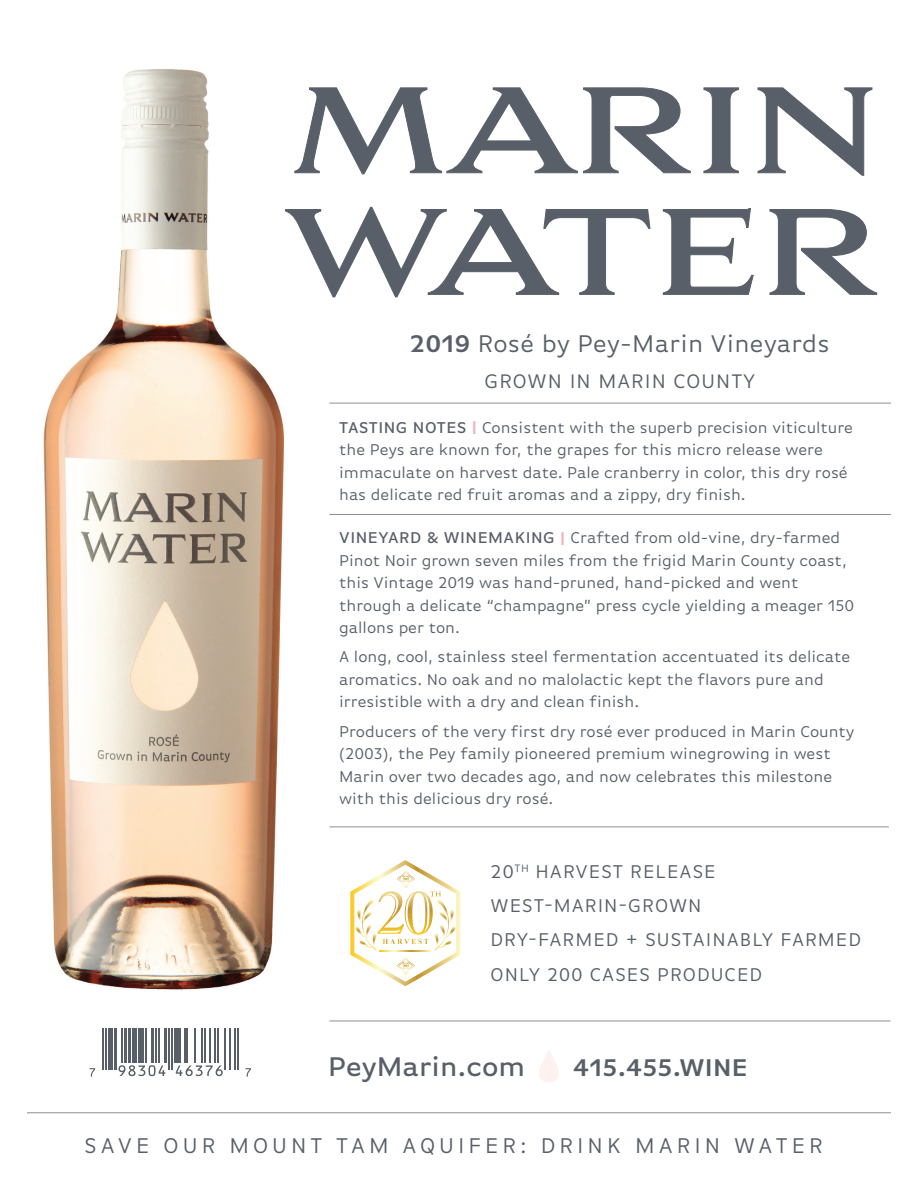
<style>
.page{position:relative;width:918px;height:1188px;background:#fff}
.page>*{position:absolute;margin:0;border:0;box-sizing:border-box;transform-origin:0 0}
.t1{font:500 28.5px "Basic Gothic Pro";color:#595f68}
.t2{font:25.5px "Basic Gothic Pro";letter-spacing:.01em;color:#595f68}
.t3{font:600 25.5px "Basic Gothic Pro";letter-spacing:.01em;color:#595f68}
.t4{font:22.5px "Basic Gothic Pro";letter-spacing:.18em;color:#595f68}
.t5{font:20.7px "Basic Gothic Pro";letter-spacing:.05em;color:#595f68}
.t6{font:19.5px "Basic Gothic Pro";letter-spacing:.05em;color:#595f68}
.t7{font:16.5px/22.5px "Basic Gothic Pro";color:#595f68}
.s1{font-weight:600}
.s2{font-weight:500}
.s3{font-weight:500;font-size:19.5px;color:#f8aeb0}
</style>
<div class="page">
<img style="left:43px;top:69px;width:241px;height:921px">
<svg style="left:285px;top:207px;width:592px;height:91px"></svg>
<svg style="left:294px;top:87px;width:579px;height:89px"></svg>
<hr style="left:103px;top:1028px;width:1px;height:41px;background:#595f68">
<hr style="left:105px;top:1028px;width:2px;height:41px;background:#595f68">
<hr style="left:108px;top:1028px;width:4px;height:41px;background:#595f68">
<hr style="left:114px;top:1028px;width:3px;height:41px;background:#595f68">
<hr style="left:121px;top:1028px;width:1px;height:34px;background:#595f68">
<hr style="left:124px;top:1028px;width:3px;height:34px;background:#595f68">
<hr style="left:128px;top:1028px;width:3px;height:34px;background:#595f68">
<div style="left:132px;top:1028px;width:5px;height:34px;background:#595f68"></div>
<div style="left:138px;top:1028px;width:6px;height:34px;background:#595f68"></div>
<hr style="left:145px;top:1028px;width:2px;height:34px;background:#595f68">
<hr style="left:151px;top:1028px;width:3px;height:34px;background:#595f68">
<hr style="left:155px;top:1028px;width:2px;height:34px;background:#595f68">
<hr style="left:158px;top:1028px;width:2px;height:34px;background:#595f68">
<hr style="left:164px;top:1028px;width:3px;height:34px;background:#595f68">
<hr style="left:168px;top:1028px;width:2px;height:41px;background:#595f68">
<hr style="left:171px;top:1028px;width:1px;height:41px;background:#595f68">
<hr style="left:174px;top:1028px;width:1px;height:34px;background:#595f68">
<hr style="left:177px;top:1028px;width:4px;height:34px;background:#595f68">
<hr style="left:184px;top:1028px;width:1px;height:34px;background:#595f68">
<hr style="left:187px;top:1028px;width:1px;height:34px;background:#595f68">
<hr style="left:194px;top:1028px;width:1px;height:34px;background:#595f68">
<hr style="left:201px;top:1028px;width:1px;height:34px;background:#595f68">
<hr style="left:204px;top:1028px;width:1px;height:34px;background:#595f68">
<hr style="left:210px;top:1028px;width:1px;height:34px;background:#595f68">
<hr style="left:214px;top:1028px;width:1px;height:34px;background:#595f68">
<hr style="left:217px;top:1028px;width:1px;height:34px;background:#595f68">
<hr style="left:224px;top:1028px;width:1px;height:41px;background:#595f68">
<hr style="left:230px;top:1028px;width:1px;height:41px;background:#595f68">
<hr style="left:234px;top:1028px;width:1px;height:41px;background:#595f68">
<hr style="left:237px;top:1028px;width:1px;height:41px;background:#595f68">
<svg style="left:90px;top:1068px;width:5px;height:9px"></svg>
<svg style="left:118px;top:1065px;width:47px;height:11px"></svg>
<svg style="left:176px;top:1065px;width:47px;height:11px"></svg>
<svg style="left:245px;top:1068px;width:6px;height:9px"></svg>
<hr style="left:27px;top:1112px;width:864px;height:1px;background:#8f8e95">
<hr style="left:329px;top:514px;width:562px;height:1px;background:#8f8e95">
<hr style="left:329px;top:403px;width:562px;height:1px;background:#8f8e95">
<hr style="left:329px;top:826px;width:560px;height:1px;background:#8f8e95">
<hr style="left:329px;top:1021px;width:561px;height:1px;background:#8f8e95">
<div style="left:539px;top:1050px;width:20px;height:33px;background:linear-gradient(to right,#fef3f2,#fef5f4);border-radius:10px"></div>
<svg style="left:350px;top:860px;width:110px;height:126px"></svg>
<p class="t2" style="left:410px;top:330px;width:421px"><span class="s1">2019</span> Rosé by Pey-Marin Vineyards</p>
<p class="t5" style="left:484px;top:370px;width:272px">GROWN IN MARIN COUNTY</p>
<p class="t7" style="left:339px;top:416px;width:515px"><span class="s2">TASTING NOTES</span> <span class="s3">I</span> Consistent with the superb precision viticulture the Peys are known for, the grapes for this micro release were immaculate on harvest date. Pale cranberry in color, this dry rosé has delicate red fruit aromas and a zippy, dry finish.</p>
<p class="t7" style="left:339px;top:526px;width:517px"><span class="s2">VINEYARD &amp; WINEMAKING</span> <span class="s3">I</span> Crafted from old-vine, dry-farmed Pinot Noir grown seven miles from the frigid Marin County coast, this Vintage 2019 was hand-pruned, hand-picked and went through a delicate “champagne” press cycle yielding a meager 150 gallons per ton.</p>
<p class="t7" style="left:339px;top:646px;width:513px">A long, cool, stainless steel fermentation accentuated its delicate aromatics. No oak and no malolactic kept the flavors pure and irresistible with a dry and clean finish.</p>
<p class="t7" style="left:339px;top:720px;width:517px">Producers of the very first dry rosé ever produced in Marin County (2003), the Pey family pioneered premium winegrowing in west Marin over two decades ago, and now celebrates this milestone with this delicious dry rosé.</p>
<p class="t6" style="left:491px;top:861px;width:227px">20<sup>TH</sup> HARVEST RELEASE</p>
<p class="t6" style="left:491px;top:895px;width:212px">WEST-MARIN-GROWN</p>
<p class="t6" style="left:491px;top:929px;width:372px">DRY-FARMED + SUSTAINABLY FARMED</p>
<p class="t6" style="left:491px;top:963px;width:273px">ONLY 200 CASES PRODUCED</p>
<p class="t1" style="left:328px;top:1051px;width:198px">PeyMarin.com</p>
<p class="t3" style="left:573px;top:1053px;width:176px">415.455.WINE</p>
<p class="t4" style="left:84px;top:1133px;width:740px">SAVE OUR MOUNT TAM AQUIFER: DRINK MARIN WATER</p>
</div>
